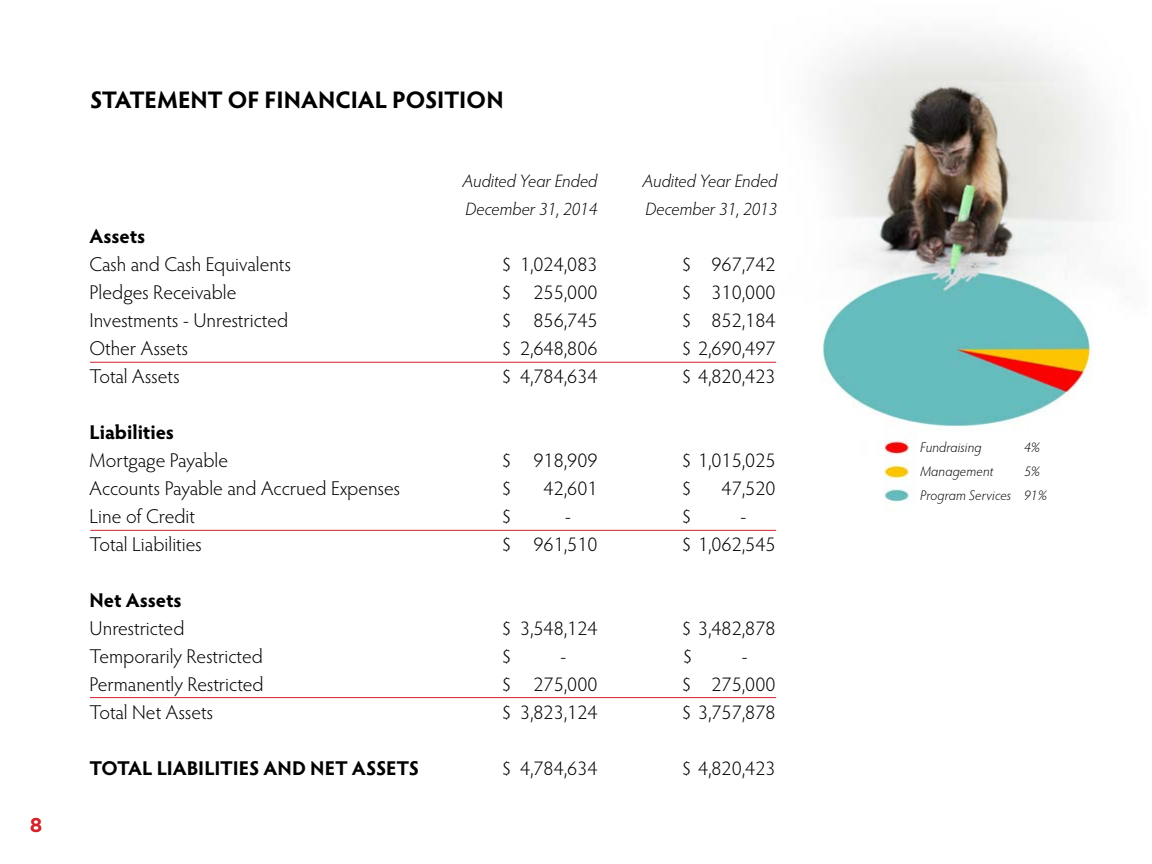
<style>
.page{position:relative;width:1152px;height:864px;background:#fff}
.page>*{position:absolute;margin:0;border:0;box-sizing:border-box;transform-origin:0 0}
.t1{font:700 24px "Hypatia Sans Pro";letter-spacing:.005em;color:#000}
.t2{font:300 20px "Hypatia Sans Pro";color:#000}
.t3{font:700 20px "Hypatia Sans Pro";color:#000}
.t4{font:700 20px "Gotham";color:#d2232a}
.t5{font:italic 300 18px "Hypatia Sans Pro";color:#000}
.t6{font:italic 300 14px/24px "Hypatia Sans Pro";letter-spacing:.01em;color:#000}
</style>
<div class="page">
<img style="left:741px;top:39px;width:356px;height:492px">
<hr style="left:90px;top:362px;width:686px;height:1px;background:#d2232a">
<hr style="left:90px;top:530px;width:686px;height:1px;background:#d2232a">
<hr style="left:90px;top:697px;width:686px;height:1px;background:#d2232a">
<p class="t4" style="left:30px;top:813px;width:14px">8</p>
<p class="t1" style="left:90px;top:82px;width:14px">STATE</p>
<p class="t1" style="left:157px;top:82px;width:263px">MENT OF FI NANCIAL POSITIO</p>
<p class="t1" style="left:486px;top:82px;width:19px">N</p>
<p class="t5" style="left:463px;top:169px;width:136px">Audited Year Ended</p>
<p class="t5" style="left:643px;top:169px;width:136px">Audited Year Ended</p>
<p class="t5" style="left:465px;top:197px;width:134px">December 31, 2014</p>
<p class="t5" style="left:645px;top:197px;width:134px">December 31, 2013</p>
<p class="t3" style="left:90px;top:222px;width:57px">Assets</p>
<p class="t2" style="left:90px;top:251px;width:203px">Cash and Cash Equivalents</p>
<p class="t2" style="left:502px;top:251px;width:98px">$ 1,024,083</p>
<p class="t2" style="left:681px;top:251px;width:96px">$ 967,742</p>
<p class="t2" style="left:90px;top:279px;width:149px">Pledges Receivable</p>
<p class="t2" style="left:502px;top:279px;width:98px">$ 255,000</p>
<p class="t2" style="left:681px;top:279px;width:96px">$ 310,000</p>
<p class="t2" style="left:90px;top:307px;width:200px">Investments - Unrestricted</p>
<p class="t2" style="left:502px;top:307px;width:98px">$ 856,745</p>
<p class="t2" style="left:681px;top:307px;width:96px">$ 852,184</p>
<p class="t2" style="left:90px;top:335px;width:100px">Other Assets</p>
<p class="t2" style="left:502px;top:335px;width:98px">$ 2,648,806</p>
<p class="t2" style="left:681px;top:335px;width:96px">$ 2,690,497</p>
<p class="t2" style="left:90px;top:363px;width:92px">Total Assets</p>
<p class="t2" style="left:502px;top:363px;width:98px">$ 4,784,634</p>
<p class="t2" style="left:681px;top:363px;width:96px">$ 4,820,423</p>
<p class="t3" style="left:90px;top:418px;width:86px">Liabilities</p>
<p class="t2" style="left:90px;top:447px;width:140px">Mortgage Payable</p>
<p class="t2" style="left:502px;top:447px;width:98px">$ 918,909</p>
<p class="t2" style="left:681px;top:447px;width:96px">$ 1,015,025</p>
<p class="t2" style="left:90px;top:475px;width:312px">Accounts Payable and Accrued Expenses</p>
<p class="t2" style="left:502px;top:475px;width:12px">$</p>
<p class="t2" style="left:544px;top:475px;width:55px">42,601</p>
<p class="t2" style="left:681px;top:475px;width:12px">$</p>
<p class="t2" style="left:722px;top:475px;width:55px">47,520</p>
<p class="t2" style="left:90px;top:503px;width:107px">Line of Credit</p>
<p class="t2" style="left:502px;top:503px;width:12px">$</p>
<p class="t2" style="left:565px;top:503px;width:7px">-</p>
<p class="t2" style="left:682px;top:503px;width:12px">$</p>
<p class="t2" style="left:741px;top:503px;width:7px">-</p>
<p class="t2" style="left:90px;top:531px;width:114px">Total Liabilities</p>
<p class="t2" style="left:502px;top:531px;width:98px">$ 961,510</p>
<p class="t2" style="left:681px;top:531px;width:96px">$ 1,062,545</p>
<p class="t3" style="left:90px;top:586px;width:94px">Net Assets</p>
<p class="t2" style="left:90px;top:615px;width:96px">Unrestricted</p>
<p class="t2" style="left:502px;top:615px;width:98px">$ 3,548,124</p>
<p class="t2" style="left:681px;top:615px;width:96px">$ 3,482,878</p>
<p class="t2" style="left:90px;top:643px;width:175px">Temporarily Restricted</p>
<p class="t2" style="left:502px;top:643px;width:12px">$</p>
<p class="t2" style="left:561px;top:643px;width:7px">-</p>
<p class="t2" style="left:683px;top:643px;width:12px">$</p>
<p class="t2" style="left:742px;top:643px;width:7px">-</p>
<p class="t2" style="left:90px;top:671px;width:176px">Permanently Restricted</p>
<p class="t2" style="left:502px;top:671px;width:98px">$ 275,000</p>
<p class="t2" style="left:681px;top:671px;width:96px">$ 275,000</p>
<p class="t2" style="left:90px;top:699px;width:125px">Total Net Assets</p>
<p class="t2" style="left:502px;top:699px;width:98px">$ 3,823,124</p>
<p class="t2" style="left:681px;top:699px;width:96px">$ 3,757,878</p>
<p class="t3" style="left:90px;top:754px;width:15px">TOTA</p>
<p class="t3" style="left:142px;top:754px;width:82px">L LIABI LITIES</p>
<p class="t3" style="left:264px;top:754px;width:101px">AND NET ASSETS</p>
<p class="t2" style="left:502px;top:755px;width:98px">$ 4,784,634</p>
<p class="t2" style="left:681px;top:755px;width:96px">$ 4,820,423</p>
<p class="t6" style="left:920px;top:435px;width:63px">Fundraising</p>
<p class="t6" style="left:1024px;top:435px;width:18px">4%</p>
<p class="t6" style="left:920px;top:459px;width:75px">Management</p>
<p class="t6" style="left:920px;top:459px;width:128px;text-indent:104px">5%<br>Program Services 91%</p>
</div>
